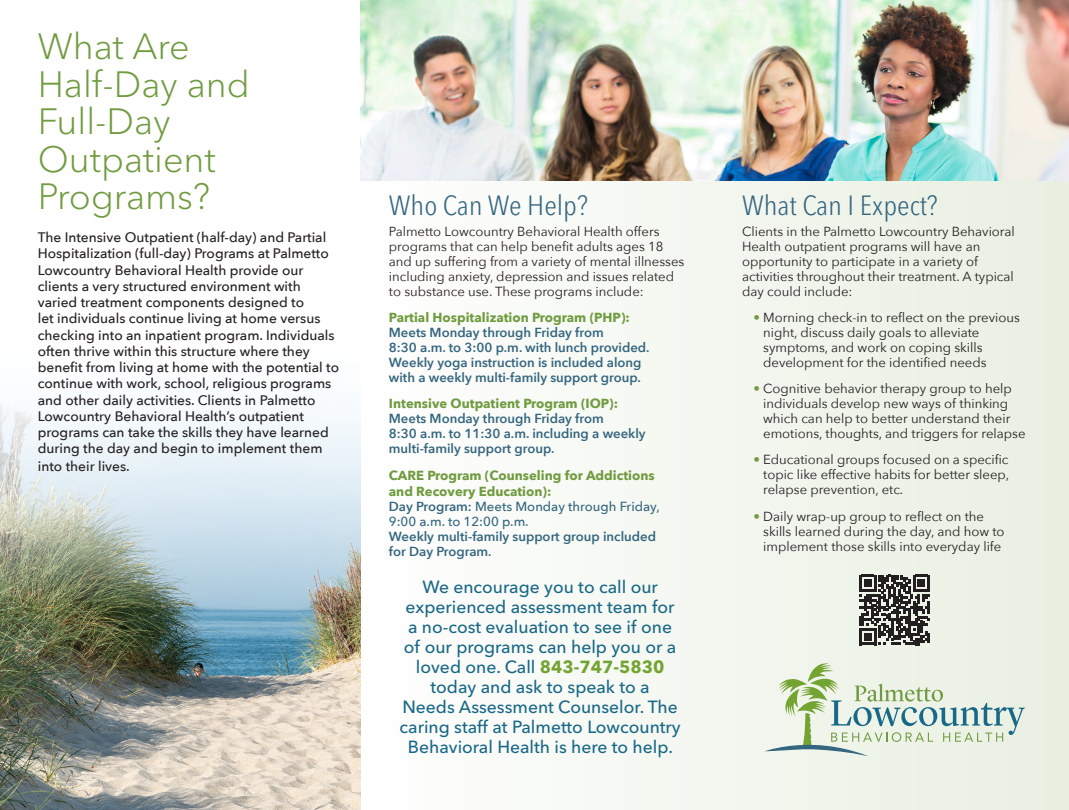
<style>
.page{position:relative;width:1069px;height:810px;background:#fff}
.page>*{position:absolute;margin:0;border:0;box-sizing:border-box;transform-origin:0 0}
.t1{font:300 36.25px/37.5px "Avenir Next LT Pro";color:#709b3f}
.t2{font:300 condensed 27.5px "Avenir Next LT Pro";color:#35667f;scale:1.1 1}
.t3{font:500 17.5px/20px "Avenir Next LT Pro";color:#186887;text-align:center}
.t4{font:500 13.75px/16.2px "Avenir Next";color:#231f20}
.t5{font:13.12px/15px "Avenir Next";color:#231f20}
.t6{font:600 13.12px/15px "Avenir Next";color:#35667f}
.s1{font-weight:700;color:#709b3f}
.s2{font-weight:500}
.s3{font-family:"Avenir Next";font-weight:700;color:#73a432}
.s4{color:#709b3f}
</style>
<div class="page">
<div style="left:356px;top:180px;width:713px;height:630px;background:linear-gradient(to right,#fefefe,#e9efe1)"></div>
<img style="left:360px;top:0;width:709px;height:180px">
<img style="left:0;top:326px;width:360px;height:484px">
<svg style="left:764px;top:663px;width:260px;height:93px"></svg>
<svg style="left:859px;top:575px;width:71px;height:70px"></svg>
<p class="t1" style="left:38px;top:28px;width:213px">What Are<br>Half-Day and<br>Full-Day<br>Outpatient<br>Programs?</p>
<p class="t4" style="left:38px;top:229px;width:303px">The Intensive Outpatient (half-day) and Partial Hospitalization (full-day) Programs at Palmetto Lowcountry Behavioral Health provide our clients a very structured environment with varied treatment components designed to<br>let individuals continue living at home versus checking into an inpatient program. Individuals often thrive within this structure where they benefit from living at home with the potential to continue with work, school, religious programs and other daily activities. Clients in Palmetto Lowcountry Behavioral Health’s outpatient programs can take the skills they have learned during the day and begin to implement them</p>
<p class="t4" style="left:38px;top:458px;width:93px">into their lives.</p>
<p class="t2" style="left:389px;top:189px;width:182px">Who Can We Help?</p>
<p class="t5" style="left:389px;top:223px;width:297px">Palmetto Lowcountry Behavioral Health offers programs that can help benefit adults ages 18 and up suffering from a variety of mental illnesses including anxiety, depression and issues related to substance use. These programs include:</p>
<p class="t6" style="left:389px;top:309px;width:262px"><span class="s1">Partial Hospitalization Program (PHP):<br></span>Meets Monday through Friday from<br>8:30 a.m. to 3:00 p.m. with lunch provided.<br>Weekly yoga instruction is included along with a weekly multi-family support group.</p>
<p class="t6" style="left:389px;top:396px;width:258px"><span class="s1">Intensive Outpatient Program (IOP):<br></span>Meets Monday through Friday from<br>8:30 a.m. to 11:30 a.m. including a weekly multi-family support group.</p>
<p class="t6" style="left:389px;top:468px;width:272px"><span class="s1">CARE Program (Counseling for Addictions and Recovery Education):<br></span>Day Program: <span class="s2">Meets Monday through Friday,<br>9:00 a.m. to 12:00 p.m.<br></span>Weekly multi-family support group included for Day Program.</p>
<p class="t3" style="left:400px;top:577px;width:282px">We encourage you to call our experienced assessment team for a no-cost evaluation to see if one of our programs can help you or a loved one. Call <span class="s3">843-747-5830 </span>today and ask to speak to a<br>Needs Assessment Counselor. The caring staff at Palmetto Lowcountry<br>Behavioral Health is here to help.</p>
<p class="t2" style="left:742px;top:189px;width:179px">What Can I Expect?</p>
<p class="t5" style="left:742px;top:223px;width:274px">Clients in the Palmetto Lowcountry Behavioral Health outpatient programs will have an opportunity to participate in a variety of activities throughout their treatment. A typical day could include:</p>
<p class="t5" style="left:763px;top:309px;width:258px;text-indent:-10px"><span class="s4">•</span> Morning check-in to reflect on the previous night, discuss daily goals to alleviate symptoms, and work on coping skills development for the identified needs</p>
<p class="t5" style="left:763px;top:380px;width:264px;text-indent:-10px"><span class="s4">•</span> Cognitive behavior therapy group to help individuals develop new ways of thinking which can help to better understand their emotions, thoughts, and triggers for relapse</p>
<p class="t5" style="left:763px;top:452px;width:247px;text-align:justify;text-indent:-10px"><span class="s4">•</span> Educational groups focused on a specific topic like effective habits for better sleep, relapse prevention, etc.</p>
<p class="t5" style="left:763px;top:508px;width:243px;text-indent:-10px"><span class="s4">•</span> Daily wrap-up group to reflect on the skills learned during the day, and how to implement those skills into everyday life</p>
</div>
